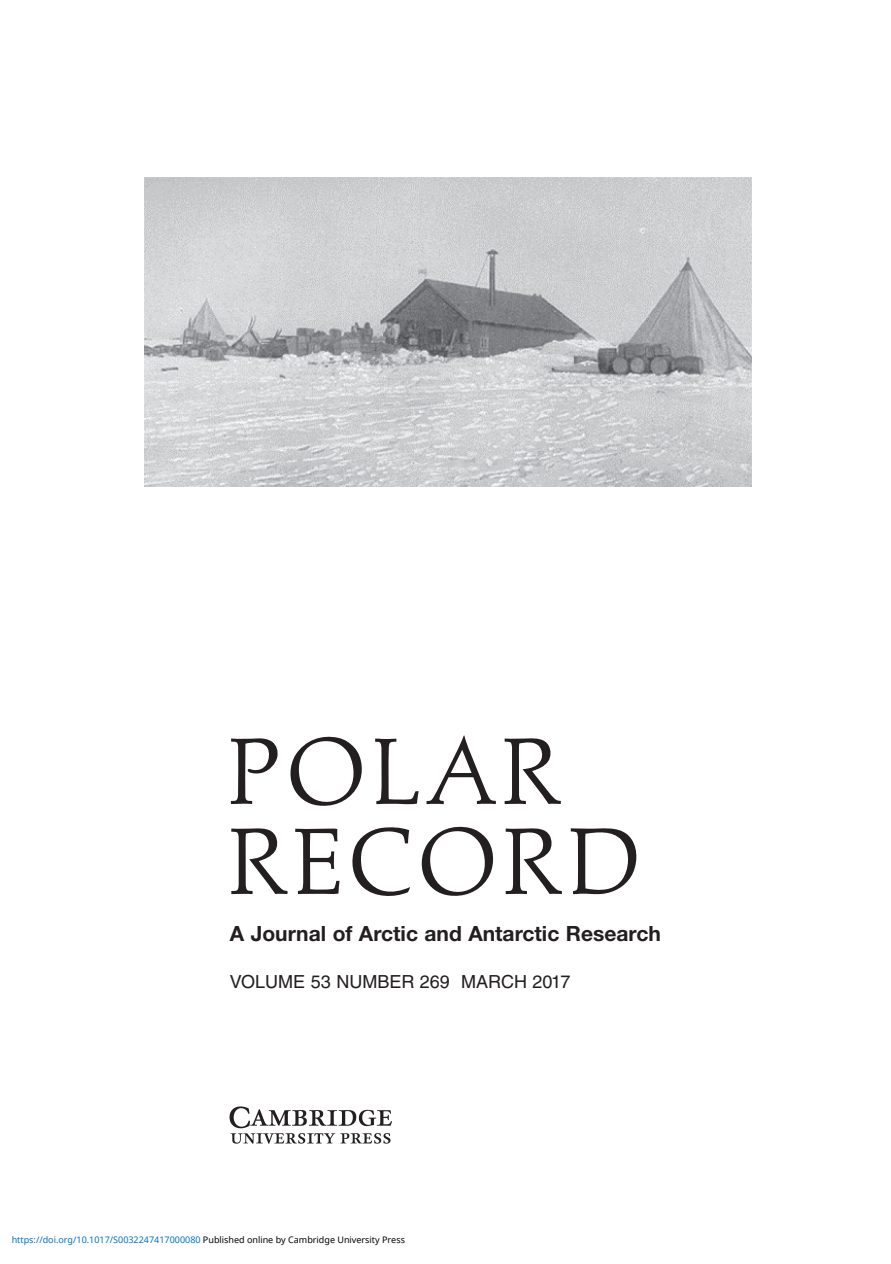
<style>
.page{position:relative;width:891px;height:1264px;background:#fff}
.page>*{position:absolute;margin:0;border:0;box-sizing:border-box;transform-origin:0 0}
.t1{font:103.5px/90px "Palatino CUP";letter-spacing:.045em;color:#231f20}
.t2{font:700 21px "Helvetica Neue LT Std";color:#231f20}
.t3{font:18px "Helvetica LT Std";color:#231f20}
.t4{font:9px "Noto Sans";color:#0172cf}
.s1{color:#000}
</style>
<div class="page">
<img style="left:229px;top:1106px;width:162px;height:38px">
<img style="left:144px;top:177px;width:607px;height:309px">
<h1 class="t1" style="left:228px;top:733px;width:414px">POLAR<br>RECORD</h1>
<h2 class="t2" style="left:230px;top:925px;width:432px">A Journal of Arctic and Antarctic Research</h2>
<h3 class="t3" style="left:230px;top:974px;width:342px">VOLUME 53 NUMBER 269 MARCH 2017</h3>
<p class="t4" style="left:12px;top:1232px;width:394px">https://doi.org/10.1017/S0032247417000080 <span class="s1">Published online by Cambridge University Press</span></p>
</div>
